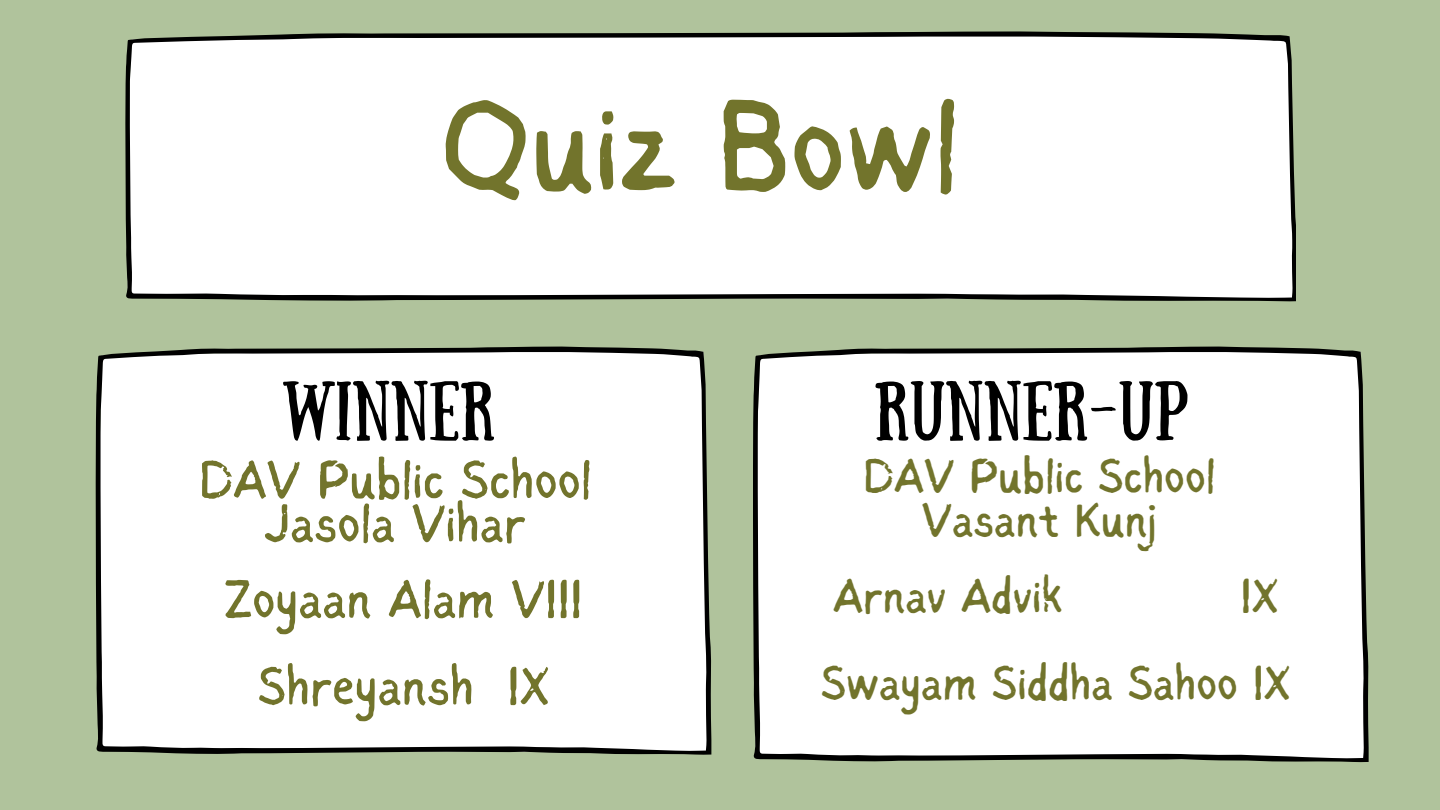
<style>
.page{position:relative;width:1440px;height:810px;background:#b0c39c}
.page>*{position:absolute;margin:0;border:0;box-sizing:border-box;transform-origin:0 0}
.t1{font:131.5px "Sigher";color:#72742c}
.t2{font:59.5px "Sunday";color:#000}
.t3{font:54.8px/43.5px "Sigher";color:#72742c;text-align:center}
.t4{font:49.1px/43.5px "Sigher";color:#72742c;text-align:center}
</style>
<div class="page">
<div style="left:96px;top:347px;width:616px;height:408px;background:#fff"></div>
<div style="left:125px;top:31px;width:1171px;height:270px;background:#fff"></div>
<div style="left:753px;top:347px;width:616px;height:415px;background:#fff"></div>
<h1 class="t1" style="left:441px;top:93px;width:520px">Quiz Bowl</h1>
<p class="t2" style="left:282px;top:369px;width:215px">WINNER</p>
<p class="t2" style="left:874px;top:369px;width:316px">RUNNER-UP</p>
<p class="t3" style="left:199px;top:462px;width:394px">DAV Public School<br>Jasola Vihar</p>
<p class="t4" style="left:863px;top:458px;width:354px">DAV Public School<br>Vasant Kunj</p>
<p class="t4" style="left:833px;top:577px;width:231px">Arnav Advik</p>
<p class="t4" style="left:821px;top:555px;width:471px;line-height:87px;text-align:right">IX<br>Swayam Siddha Sahoo IX</p>
<p class="t3" style="left:224px;top:560px;width:360px;line-height:87px">Zoyaan Alam VIII<br>Shreyansh IX</p>
</div>
